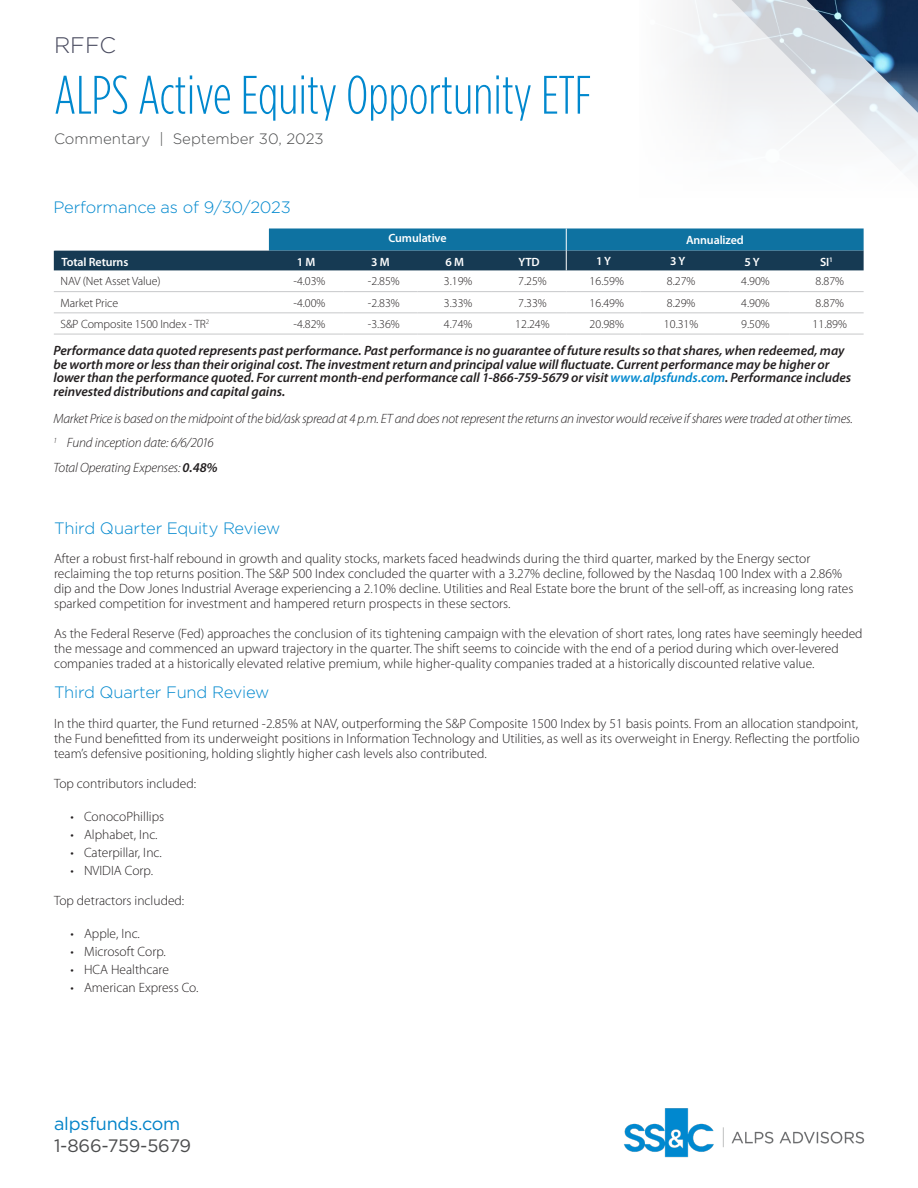
<style>
.page{position:relative;width:918px;height:1188px;background:#fff}
.page>*{position:absolute;margin:0;border:0;box-sizing:border-box;transform-origin:0 0}
.t1{font:300 54px "Gotham Condensed";color:#0088ce}
.t2{font:300 22.5px "Gotham";color:#484a5e}
.t3{font:18px "Gotham";letter-spacing:-.015em;color:#4b4c4d}
.t4{font:18px "Gotham";letter-spacing:-.01em;color:#0082c8}
.disclosure{font:300 16.5px "Gotham";letter-spacing:-.01em;color:#0088ce}
.Body_Copy{font:300 16.5px "Gotham";letter-spacing:-.01em;color:#0088ce}
.t5{font:300 15px "Gotham";color:#4b4c4d}
.Body_Copy-2{font:300 13.5px/15px "Myriad Pro";color:#231f20}
.t6{font:italic 600 13.5px/13.5px "Myriad Pro";color:#231f20}
.t7{font:italic 300 13.5px "Myriad Pro";letter-spacing:-.02em;color:#231f20}
.t8{font:300 12px "Myriad Pro";color:#231f20}
.t9{font:600 12px "Myriad Pro";letter-spacing:-.01em;color:#fff}
.s1{color:#0088ce}
.s2{font-weight:600}
</style>
<div class="page">
<svg style="left:733px;top:0;width:185px;height:61px;background:#8395a9"></svg>
<img style="left:624px;top:1108px;width:241px;height:50px">
<hr style="left:54px;top:291px;width:215px;height:1px;background:#c7c8ca">
<hr style="left:269px;top:291px;width:74px;height:1px;background:#c7c8ca">
<hr style="left:343px;top:291px;width:75px;height:1px;background:#c7c8ca">
<hr style="left:418px;top:291px;width:74px;height:1px;background:#c7c8ca">
<hr style="left:492px;top:291px;width:74px;height:1px;background:#c7c8ca">
<hr style="left:566px;top:291px;width:75px;height:1px;background:#c7c8ca">
<hr style="left:641px;top:291px;width:74px;height:1px;background:#c7c8ca">
<hr style="left:715px;top:291px;width:74px;height:1px;background:#c7c8ca">
<hr style="left:789px;top:291px;width:75px;height:1px;background:#c7c8ca">
<hr style="left:54px;top:312px;width:215px;height:1px;background:#c7c8ca">
<hr style="left:269px;top:312px;width:74px;height:1px;background:#c7c8ca">
<hr style="left:343px;top:312px;width:75px;height:1px;background:#c7c8ca">
<hr style="left:418px;top:312px;width:74px;height:1px;background:#c7c8ca">
<hr style="left:492px;top:312px;width:74px;height:1px;background:#c7c8ca">
<hr style="left:566px;top:312px;width:75px;height:1px;background:#c7c8ca">
<hr style="left:641px;top:312px;width:74px;height:1px;background:#c7c8ca">
<hr style="left:715px;top:312px;width:74px;height:1px;background:#c7c8ca">
<hr style="left:789px;top:312px;width:75px;height:1px;background:#c7c8ca">
<hr style="left:54px;top:334px;width:215px;height:1px;background:#c7c8ca">
<hr style="left:269px;top:334px;width:74px;height:1px;background:#c7c8ca">
<hr style="left:343px;top:334px;width:75px;height:1px;background:#c7c8ca">
<hr style="left:418px;top:334px;width:74px;height:1px;background:#c7c8ca">
<hr style="left:492px;top:334px;width:74px;height:1px;background:#c7c8ca">
<hr style="left:566px;top:334px;width:75px;height:1px;background:#c7c8ca">
<hr style="left:641px;top:334px;width:74px;height:1px;background:#c7c8ca">
<hr style="left:715px;top:334px;width:74px;height:1px;background:#c7c8ca">
<hr style="left:789px;top:334px;width:75px;height:1px;background:#c7c8ca">
<svg style="left:53px;top:228px;width:811px;height:42px;background:#376e8b"></svg>
<p class="t2" style="left:54px;top:31px;width:63px">RFFC</p>
<p class="t1" style="left:54px;top:66px;width:539px">ALPS Active Equity Opportunity ETF</p>
<p class="t5" style="left:54px;top:130px;width:271px">Commentary | September 30, 2023</p>
<p class="disclosure" style="left:53px;top:197px;width:239px">Performance as of 9/30/2023</p>
<p class="t9" style="left:389px;top:231px;width:60px">Cumulative</p>
<p class="t9" style="left:686px;top:232px;width:59px">Annualized</p>
<p class="t9" style="left:62px;top:254px;width:68px">Total Returns</p>
<p class="t9" style="left:297px;top:254px;width:20px">1 M</p>
<p class="t9" style="left:371px;top:254px;width:20px">3 M</p>
<p class="t9" style="left:445px;top:254px;width:20px">6 M</p>
<p class="t9" style="left:518px;top:254px;width:23px">YTD</p>
<p class="t9" style="left:596px;top:253px;width:17px">1 Y</p>
<p class="t9" style="left:670px;top:253px;width:17px">3 Y</p>
<p class="t9" style="left:745px;top:254px;width:17px">5 Y</p>
<p class="t9" style="left:820px;top:254px;width:14px">SI<sup>1</sup></p>
<p class="t8" style="left:61px;top:274px;width:102px">NAV (Net Asset Value)</p>
<p class="t8" style="left:293px;top:274px;width:34px">-4.03%</p>
<p class="t8" style="left:368px;top:274px;width:34px">-2.85%</p>
<p class="t8" style="left:444px;top:274px;width:30px">3.19%</p>
<p class="t8" style="left:518px;top:274px;width:30px">7.25%</p>
<p class="t8" style="left:590px;top:274px;width:36px">16.59%</p>
<p class="t8" style="left:667px;top:274px;width:30px">8.27%</p>
<p class="t8" style="left:741px;top:274px;width:30px">4.90%</p>
<p class="t8" style="left:816px;top:274px;width:30px">8.87%</p>
<p class="t8" style="left:61px;top:296px;width:59px">Market Price</p>
<p class="t8" style="left:293px;top:296px;width:34px">-4.00%</p>
<p class="t8" style="left:368px;top:296px;width:34px">-2.83%</p>
<p class="t8" style="left:444px;top:296px;width:30px">3.33%</p>
<p class="t8" style="left:518px;top:296px;width:30px">7.33%</p>
<p class="t8" style="left:590px;top:296px;width:36px">16.49%</p>
<p class="t8" style="left:667px;top:296px;width:30px">8.29%</p>
<p class="t8" style="left:741px;top:296px;width:30px">4.90%</p>
<p class="t8" style="left:816px;top:296px;width:30px">8.87%</p>
<p class="t8" style="left:61px;top:317px;width:150px">S&amp;P Composite 1500 Index - TR<sup>2</sup></p>
<p class="t8" style="left:293px;top:317px;width:34px">-4.82%</p>
<p class="t8" style="left:368px;top:317px;width:34px">-3.36%</p>
<p class="t8" style="left:444px;top:317px;width:30px">4.74%</p>
<p class="t8" style="left:515px;top:317px;width:36px">12.24%</p>
<p class="t8" style="left:590px;top:317px;width:36px">20.98%</p>
<p class="t8" style="left:664px;top:317px;width:36px">10.31%</p>
<p class="t8" style="left:741px;top:317px;width:30px">9.50%</p>
<p class="t8" style="left:813px;top:317px;width:36px">11.89%</p>
<p class="t6" style="left:53px;top:344px;width:799px">Performance data quoted represents past performance. Past performance is no guarantee of future results so that shares, when redeemed, may be worth more or less than their original cost. The investment return and principal value will fluctuate. Current performance may be higher or lower than the performance quoted. For current month-end performance call 1-866-759-5679 or visit <span class="s1">www.alpsfunds.com</span>. Performance includes reinvested distributions and capital gains.</p>
<p class="t7" style="left:53px;top:410px;width:801px">Market Price is based on the midpoint of the bid/ask spread at 4 p.m. ET and does not represent the returns an investor would receive if shares were traded at other times.</p>
<p class="t7" style="left:53px;top:435px;width:162px"><sup>1</sup> Fund inception date: 6/6/2016</p>
<p class="t7" style="left:53px;top:459px;width:166px">Total Operating Expenses: <span class="s2">0.48%</span></p>
<p class="disclosure" style="left:54px;top:518px;width:228px">Third Quarter Equity Review</p>
<p class="Body_Copy-2" style="left:54px;top:550px;width:801px">After a robust first-half rebound in growth and quality stocks, markets faced headwinds during the third quarter, marked by the Energy sector reclaiming the top returns position. The S&amp;P 500 Index concluded the quarter with a 3.27% decline, followed by the Nasdaq 100 Index with a 2.86% dip and the Dow Jones Industrial Average experiencing a 2.10% decline. Utilities and Real Estate bore the brunt of the sell-off, as increasing long rates sparked competition for investment and hampered return prospects in these sectors.</p>
<p class="Body_Copy-2" style="left:54px;top:625px;width:810px">As the Federal Reserve (Fed) approaches the conclusion of its tightening campaign with the elevation of short rates, long rates have seemingly heeded the message and commenced an upward trajectory in the quarter. The shift seems to coincide with the end of a period during which over-levered companies traded at a historically elevated relative premium, while higher-quality companies traded at a historically discounted relative value.</p>
<p class="Body_Copy" style="left:54px;top:681px;width:217px">Third Quarter Fund Review</p>
<p class="Body_Copy-2" style="left:54px;top:715px;width:807px;text-align:justify">In the third quarter, the Fund returned -2.85% at NAV, outperforming the S&amp;P Composite 1500 Index by 51 basis points. From an allocation standpoint, the Fund benefitted from its underweight positions in Information Technology and Utilities, as well as its overweight in Energy. Reflecting the portfolio team’s defensive positioning, holding slightly higher cash levels also contributed.</p>
<p class="Body_Copy-2" style="left:54px;top:775px;width:144px">Top contributors included:</p>
<p class="Body_Copy-2" style="left:70px;top:808px;width:95px">• ConocoPhillips</p>
<p class="Body_Copy-2" style="left:70px;top:826px;width:89px">• Alphabet, Inc.</p>
<p class="Body_Copy-2" style="left:70px;top:844px;width:93px">• Caterpillar, Inc.</p>
<p class="Body_Copy-2" style="left:70px;top:862px;width:84px">• NVIDIA Corp.</p>
<p class="Body_Copy-2" style="left:54px;top:892px;width:132px">Top detractors included:</p>
<p class="Body_Copy-2" style="left:70px;top:925px;width:71px">• Apple, Inc.</p>
<p class="Body_Copy-2" style="left:70px;top:943px;width:97px">• Microsoft Corp.</p>
<p class="Body_Copy-2" style="left:70px;top:961px;width:100px">• HCA Healthcare</p>
<p class="Body_Copy-2" style="left:70px;top:979px;width:130px">• American Express Co.</p>
<h3 class="t4" style="left:54px;top:1112px;width:128px">alpsfunds.com</h3>
<h3 class="t3" style="left:54px;top:1134px;width:139px">1-866-759-5679</h3>
</div>
